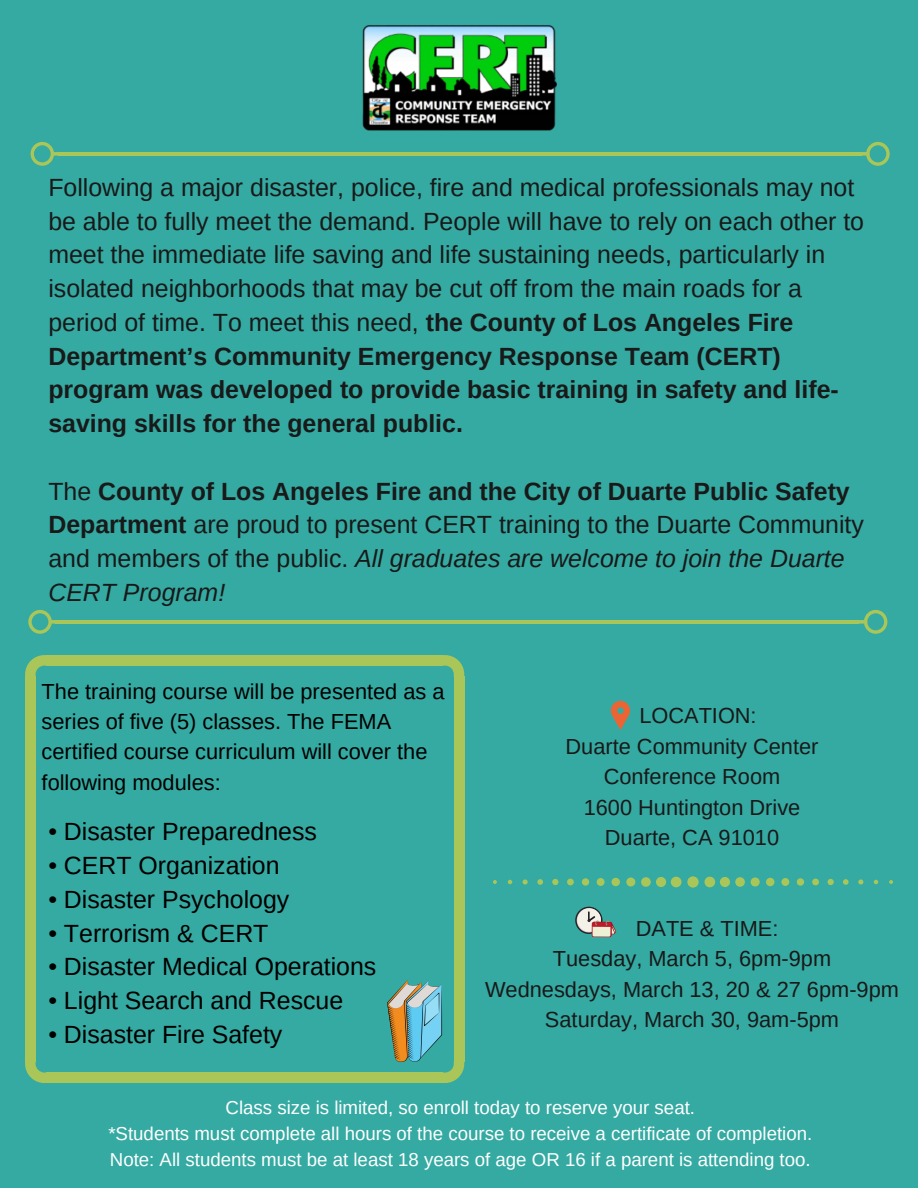
<style>
.page{position:relative;width:918px;height:1188px;background:#34aaa2}
.page>*{position:absolute;margin:0;border:0;box-sizing:border-box;transform-origin:0 0}
.t1{font:24.9px/33.8px "Arimo";color:#191919}
.t2{font:24.9px "Arimo";color:#000}
.t3{font:21.75px/30.3px "Arimo";color:#191919;text-align:center}
.t4{font:21.75px/30.3px "Arimo";color:#000}
.t5{font:18.75px/25.8px "Arimo";color:#fff;text-align:center}
.s1{font-weight:700}
.s2{font-style:italic}
</style>
<div class="page">
<img style="left:362px;top:25px;width:195px;height:105px">
<div style="left:46px;top:655px;width:397px;height:11px;background:#abc658"></div>
<svg style="left:443px;top:655px;width:21px;height:22px"></svg>
<svg style="left:25px;top:655px;width:21px;height:21px"></svg>
<div style="left:454px;top:676px;width:10px;height:386px;background:#abc658"></div>
<div style="left:25px;top:676px;width:11px;height:386px;background:#abc658"></div>
<div style="left:46px;top:1073px;width:397px;height:10px;background:#abc658"></div>
<svg style="left:25px;top:1062px;width:22px;height:21px"></svg>
<div style="left:687px;top:876px;width:12px;height:12px;background:#abc658;border-radius:50%"></div>
<div style="left:704px;top:877px;width:11px;height:10px;background:#abc658;border-radius:50%"></div>
<div style="left:720px;top:877px;width:10px;height:10px;background:#abc658;border-radius:50%"></div>
<svg style="left:735px;top:877px;width:10px;height:10px"></svg>
<svg style="left:751px;top:878px;width:9px;height:8px"></svg>
<div style="left:766px;top:878px;width:8px;height:8px;background:#abc658;border-radius:50%"></div>
<div style="left:781px;top:878px;width:8px;height:8px;background:#abc658;border-radius:50%"></div>
<svg style="left:797px;top:878px;width:7px;height:8px"></svg>
<svg style="left:812px;top:879px;width:7px;height:6px"></svg>
<svg style="left:828px;top:879px;width:6px;height:6px"></svg>
<svg style="left:843px;top:879px;width:6px;height:6px"></svg>
<svg style="left:858px;top:879px;width:5px;height:6px"></svg>
<svg style="left:874px;top:880px;width:4px;height:4px"></svg>
<svg style="left:889px;top:880px;width:4px;height:4px"></svg>
<div style="left:671px;top:877px;width:11px;height:10px;background:#abc658;border-radius:50%"></div>
<div style="left:656px;top:877px;width:10px;height:10px;background:#abc658;border-radius:50%"></div>
<svg style="left:641px;top:877px;width:10px;height:10px"></svg>
<div style="left:626px;top:878px;width:9px;height:8px;background:#abc658;border-radius:50%"></div>
<div style="left:612px;top:878px;width:8px;height:8px;background:#abc658;border-radius:50%"></div>
<svg style="left:597px;top:878px;width:8px;height:8px"></svg>
<div style="left:582px;top:878px;width:7px;height:8px;background:#abc658;border-radius:50%"></div>
<div style="left:567px;top:879px;width:7px;height:6px;background:#abc658;border-radius:50%"></div>
<svg style="left:552px;top:879px;width:6px;height:6px"></svg>
<svg style="left:537px;top:879px;width:6px;height:6px"></svg>
<svg style="left:523px;top:879px;width:5px;height:6px"></svg>
<svg style="left:508px;top:880px;width:4px;height:4px"></svg>
<svg style="left:493px;top:880px;width:4px;height:4px"></svg>
<hr style="left:56px;top:620px;width:803px;height:4px;background:#abc658">
<svg style="left:28px;top:610px;width:28px;height:24px"></svg>
<svg style="left:859px;top:610px;width:28px;height:24px"></svg>
<hr style="left:58px;top:152px;width:803px;height:4px;background:#abc658">
<svg style="left:31px;top:142px;width:27px;height:24px"></svg>
<svg style="left:861px;top:142px;width:29px;height:24px"></svg>
<svg style="left:387px;top:980px;width:77px;height:103px"></svg>
<svg style="left:611px;top:701px;width:19px;height:29px"></svg>
<svg style="left:575px;top:907px;width:28px;height:27px"></svg>
<div style="left:577px;top:908px;width:24px;height:24px;background:#f4f1e9;border-radius:50%"></div>
<svg style="left:588px;top:911px;width:28px;height:26px"></svg>
<p class="t1" style="left:48px;top:170px;width:817px">Following a major disaster, police, fire and medical professionals may not be able to fully meet the demand. People will have to rely on each other to meet the immediate life saving and life sustaining needs, particularly in isolated neighborhoods that may be cut off from the main roads for a period of time. To meet this need, <span class="s1">the County of Los Angeles Fire Department’s Community Emergency Response Team (CERT) program was developed to provide basic training in safety and life&shy;saving skills for the general public.</span></p>
<p class="t1" style="left:48px;top:474px;width:817px">The <span class="s1">County of Los Angeles Fire and the City of Duarte Public Safety Department</span> are proud to present CERT training to the Duarte Community and members of the public. <span class="s2">All graduates are welcome to join the Duarte CERT Program!</span></p>
<p class="t4" style="left:42px;top:676px;width:404px">The training course will be presented as a series of five (5) classes. The FEMA certified course curriculum will cover the following modules:</p>
<p class="t2" style="left:48px;top:818px;width:270px">• Disaster Preparedness</p>
<p class="t2" style="left:48px;top:852px;width:233px">• CERT Organization</p>
<p class="t2" style="left:48px;top:885px;width:242px">• Disaster Psychology</p>
<p class="t2" style="left:48px;top:919px;width:222px">• Terrorism &amp; CERT</p>
<p class="t2" style="left:48px;top:953px;width:330px">• Disaster Medical Operations</p>
<p class="t2" style="left:48px;top:987px;width:296px">• Light Search and Rescue</p>
<p class="t2" style="left:48px;top:1020px;width:236px">• Disaster Fire Safety</p>
<p class="t3" style="left:566px;top:701px;width:254px">LOCATION:<br>Duarte Community Center<br>Conference Room<br>1600 Huntington Drive<br>Duarte, CA 91010</p>
<p class="t3" style="left:636px;top:913px;width:144px">DATE &amp; TIME:</p>
<p class="t3" style="left:553px;top:944px;width:280px">Tuesday, March 5, 6pm-9pm</p>
<p class="t3" style="left:485px;top:974px;width:415px">Wednesdays, March 13, 20 &amp; 27 6pm-9pm</p>
<p class="t3" style="left:545px;top:1004px;width:296px">Saturday, March 30, 9am-5pm</p>
<p class="t5" style="left:108px;top:1094px;width:705px">Class size is limited, so enroll today to reserve your seat.<br>*Students must complete all hours of the course to receive a certificate of completion.<br>Note: All students must be at least 18 years of age OR 16 if a parent is attending too.</p>
</div>
